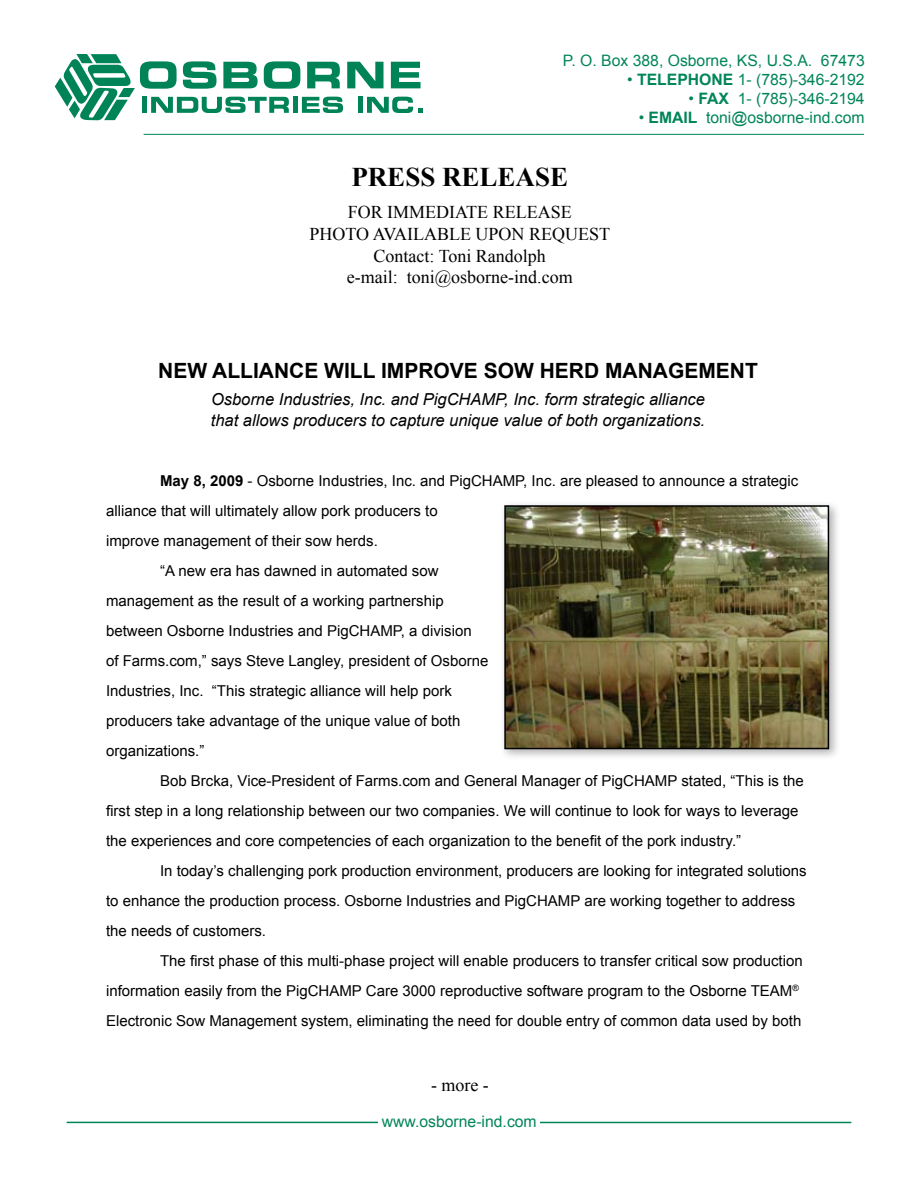
<style>
.page{position:relative;width:918px;height:1188px;background:#fff}
.page>*{position:absolute;margin:0;border:0;box-sizing:border-box;transform-origin:0 0}
.t1{font:700 27px "Times New Roman";color:#000}
.t2{font:700 21px "Arial";color:#000}
.t3{font:18px/21.6px "Times New Roman";color:#000;text-align:center}
.t4{font:italic 16.5px/21px "Arial";color:#000}
.t5{font:15.75px "Arial";color:#008559}
.t6{font:15px "Arial";color:#000}
.s1{font-weight:700}
</style>
<div class="page">
<hr style="left:144px;top:134px;width:720px;height:1px;background:#008559">
<svg style="left:55px;top:54px;width:368px;height:66px"></svg>
<hr style="left:67px;top:1122px;width:311px;height:1px;background:#008559">
<hr style="left:540px;top:1122px;width:311px;height:1px;background:#008559">
<div style="left:499px;top:500px;width:343px;height:262px;background:#000;opacity:.3"></div>
<img style="left:507px;top:508px;width:319px;height:238px">
<div style="left:504px;top:505px;width:325px;height:244px;border:2px solid #000"></div>
<p class="t5" style="left:563px;top:50px;width:303px">P. O. Box 388, Osborne, KS, U.S.A. 67473</p>
<p class="t5" style="left:627px;top:69px;width:239px">• <span class="s1">TELEPHONE</span> 1- (785)-346-2192</p>
<p class="t5" style="left:689px;top:88px;width:178px">• <span class="s1">FAX</span> 1- (785)-346-2194</p>
<p class="t5" style="left:639px;top:107px;width:228px">• <span class="s1">EMAIL</span> toni@osborne-ind.com</p>
<h1 class="t1" style="left:351px;top:158px;width:218px">PRESS RELEASE</h1>
<p class="t3" style="left:310px;top:201px;width:302px">FOR IMMEDIATE RELEASE<br>PHOTO AVAILABLE UPON REQUEST<br>Contact: Toni Randolph<br>e-mail: toni@osborne-ind.com</p>
<h2 class="t2" style="left:158px;top:357px;width:601px">NEW ALLIANCE WILL IMPROVE SOW HERD MANAGEMENT</h2>
<p class="t4" style="left:211px;top:388px;width:496px">Osborne Industries, Inc. and PigCHAMP, Inc. form strategic alliance that allows producers to capture unique value of both organizations.</p>
<p class="t6" style="left:160px;top:471px;width:640px"><span class="s1">May 8, 2009</span> - Osborne Industries, Inc. and PigCHAMP, Inc. are pleased to announce a strategic</p>
<p class="t6" style="left:106px;top:501px;width:333px">alliance that will ultimately allow pork producers to</p>
<p class="t6" style="left:106px;top:531px;width:273px">improve management of their sow herds.</p>
<p class="t6" style="left:160px;top:561px;width:280px">“A new era has dawned in automated sow</p>
<p class="t6" style="left:106px;top:591px;width:339px">management as the result of a working partnership</p>
<p class="t6" style="left:106px;top:621px;width:367px">between Osborne Industries and PigCHAMP, a division</p>
<p class="t6" style="left:106px;top:651px;width:384px">of Farms.com,” says Steve Langley, president of Osborne</p>
<p class="t6" style="left:106px;top:681px;width:347px">Industries, Inc. “This strategic alliance will help pork</p>
<p class="t6" style="left:106px;top:711px;width:356px">producers take advantage of the unique value of both</p>
<p class="t6" style="left:106px;top:741px;width:100px">organizations.”</p>
<p class="t6" style="left:160px;top:771px;width:645px">Bob Brcka, Vice-President of Farms.com and General Manager of PigCHAMP stated, “This is the</p>
<p class="t6" style="left:106px;top:801px;width:694px">first step in a long relationship between our two companies. We will continue to look for ways to leverage</p>
<p class="t6" style="left:106px;top:831px;width:637px">the experiences and core competencies of each organization to the benefit of the pork industry.”</p>
<p class="t6" style="left:160px;top:861px;width:648px">In today’s challenging pork production environment, producers are looking for integrated solutions</p>
<p class="t6" style="left:106px;top:891px;width:691px">to enhance the production process. Osborne Industries and PigCHAMP are working together to address</p>
<p class="t6" style="left:106px;top:921px;width:162px">the needs of customers.</p>
<p class="t6" style="left:160px;top:951px;width:644px">The first phase of this multi-phase project will enable producers to transfer critical sow production</p>
<p class="t6" style="left:106px;top:981px;width:694px">information easily from the PigCHAMP Care 3000 reproductive software program to the Osborne TEAM<sup>®</sup></p>
<p class="t6" style="left:106px;top:1011px;width:697px">Electronic Sow Management system, eliminating the need for double entry of common data used by both</p>
<p class="t3" style="left:431px;top:1074px;width:59px">- more -</p>
<p class="t5" style="left:382px;top:1111px;width:156px">www.osborne-ind.com</p>
</div>
